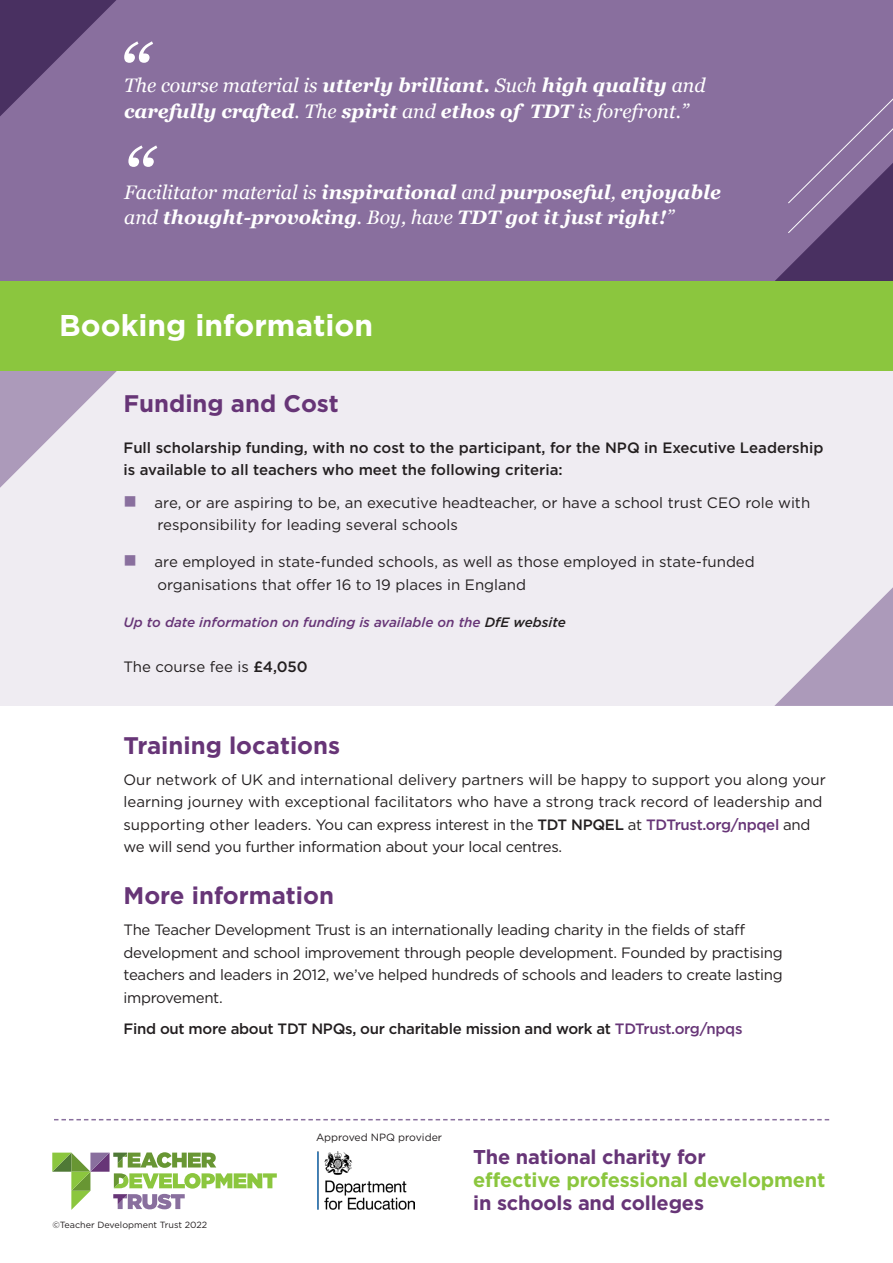
<style>
.page{position:relative;width:893px;height:1263px;background:#fff}
.page>*{position:absolute;margin:0;border:0;box-sizing:border-box;transform-origin:0 0}
.t1{font:italic 81px "Georgia";color:#fff}
.t2{font:700 30px "Gotham";color:#fff}
.t3{font:700 24px "Gotham";color:#673577}
.t4{font:700 19.95px "Gotham";letter-spacing:-.01em;color:#673577}
.t5{font:700 19.95px "Gotham";letter-spacing:-.01em;color:#8bc63e}
.t6{font:italic 700 19.5px/25.5px "Georgia";color:#fff}
.Body_2{font:15px/22.5px "Gotham";letter-spacing:-.015em;color:#231f20}
.Body_2-2{font:500 15px/22.5px "Gotham";color:#231f20}
.Body_2-3{font:500 15px "Gotham";letter-spacing:-.02em;color:#231f20}
.t7{font:italic 500 13.5px "Gotham";color:#673577}
.t8{font:10.5px "Gotham";color:#231f20}
.t9{font:9px "Gotham";color:#231f20}
.s1{font-weight:400}
.s2{color:#896f9e}
.s3{color:#231f20}
.s4{font-weight:500}
.s5{font-weight:500;color:#673577}
.s6{color:#673577}
</style>
<div class="page">
<svg style="left:52px;top:1152px;width:225px;height:58px"></svg>
<svg style="left:54px;top:1119px;width:775px;height:1px"></svg>
<div style="left:0;top:371px;width:893px;height:335px;background:#efecf2"></div>
<svg style="left:774px;top:587px;width:119px;height:119px"></svg>
<svg style="left:0;top:371px;width:117px;height:117px"></svg>
<div style="left:0;top:0;width:893px;height:281px;background:#896f9e"></div>
<svg style="left:0;top:0;width:116px;height:116px"></svg>
<div style="left:0;top:281px;width:893px;height:90px;background:#8bc63e"></div>
<img style="left:317px;top:1152px;width:98px;height:58px">
<svg style="left:775px;top:98px;width:118px;height:183px"></svg>
<p class="t1" style="left:117px;top:15px;width:33px">“</p>
<p class="t6" style="left:124px;top:72px;width:583px"><span class="s1">The course material is</span> utterly brilliant. <span class="s1">Such</span> high quality <span class="s1">and </span>carefully crafted<span class="s1">. The</span> spirit <span class="s1">and</span> ethos of TDT <span class="s1">is forefront.”</span></p>
<p class="t1" style="left:121px;top:119px;width:33px">“</p>
<p class="t6" style="left:124px;top:178px;width:598px"><span class="s1">Facilitator material is</span> inspirational <span class="s1">and</span> purposeful<span class="s1">,</span> enjoyable <span class="s1">and</span> thought-provoking<span class="s1">. Boy, have</span> TDT got it just right!<span class="s1">”</span></p>
<p class="t2" style="left:59px;top:306px;width:315px">Booking information</p>
<p class="t3" style="left:123px;top:387px;width:217px">Funding and Cost</p>
<p class="Body_2-2" style="left:123px;top:436px;width:701px">Full scholarship funding, with no cost to the participant, for the NPQ in Executive Leadership is available to all teachers who meet the following criteria:</p>
<p class="Body_2" style="left:158px;top:491px;width:654px;text-indent:-34px"><span class="s2">■</span> are, or are aspiring to be, an executive headteacher, or have a school trust CEO role with responsibility for leading several schools</p>
<p class="Body_2" style="left:158px;top:550px;width:599px;text-indent:-34px"><span class="s2">■</span> are employed in state-funded schools, as well as those employed in state-funded organisations that offer 16 to 19 places in England</p>
<p class="t7" style="left:123px;top:613px;width:444px">Up to date information on funding is available on the <span class="s3">DfE website</span></p>
<p class="Body_2" style="left:123px;top:655px;width:186px">The course fee is <span class="s4">£4,050</span></p>
<p class="t3" style="left:123px;top:729px;width:218px">Training locations</p>
<p class="Body_2" style="left:123px;top:768px;width:704px">Our network of UK and international delivery partners will be happy to support you along your learning journey with exceptional facilitators who have a strong track record of leadership and supporting other leaders. You can express interest in the <span class="s4">TDT NPQEL</span> at <span class="s5">TDTrust.org/npqel</span> and we will send you further information about your local centres.</p>
<p class="t3" style="left:123px;top:880px;width:212px">More information</p>
<p class="Body_2" style="left:123px;top:918px;width:661px">The Teacher Development Trust is an internationally leading charity in the fields of staff development and school improvement through people development. Founded by practising teachers and leaders in 2012, we’ve helped hundreds of schools and leaders to create lasting improvement.</p>
<p class="Body_2-3" style="left:123px;top:1018px;width:620px">Find out more about TDT NPQs, our charitable mission and work at <span class="s6">TDTrust.org/npqs</span></p>
<p class="t9" style="left:52px;top:1219px;width:156px">©Teacher Development Trust 2022</p>
<p class="t8" style="left:316px;top:1131px;width:128px">Approved NPQ provider</p>
<p class="t4" style="left:473px;top:1144px;width:234px">The national charity for</p>
<p class="t5" style="left:473px;top:1167px;width:354px">effective professional development</p>
<p class="t4" style="left:473px;top:1190px;width:232px">in schools and colleges</p>
</div>
